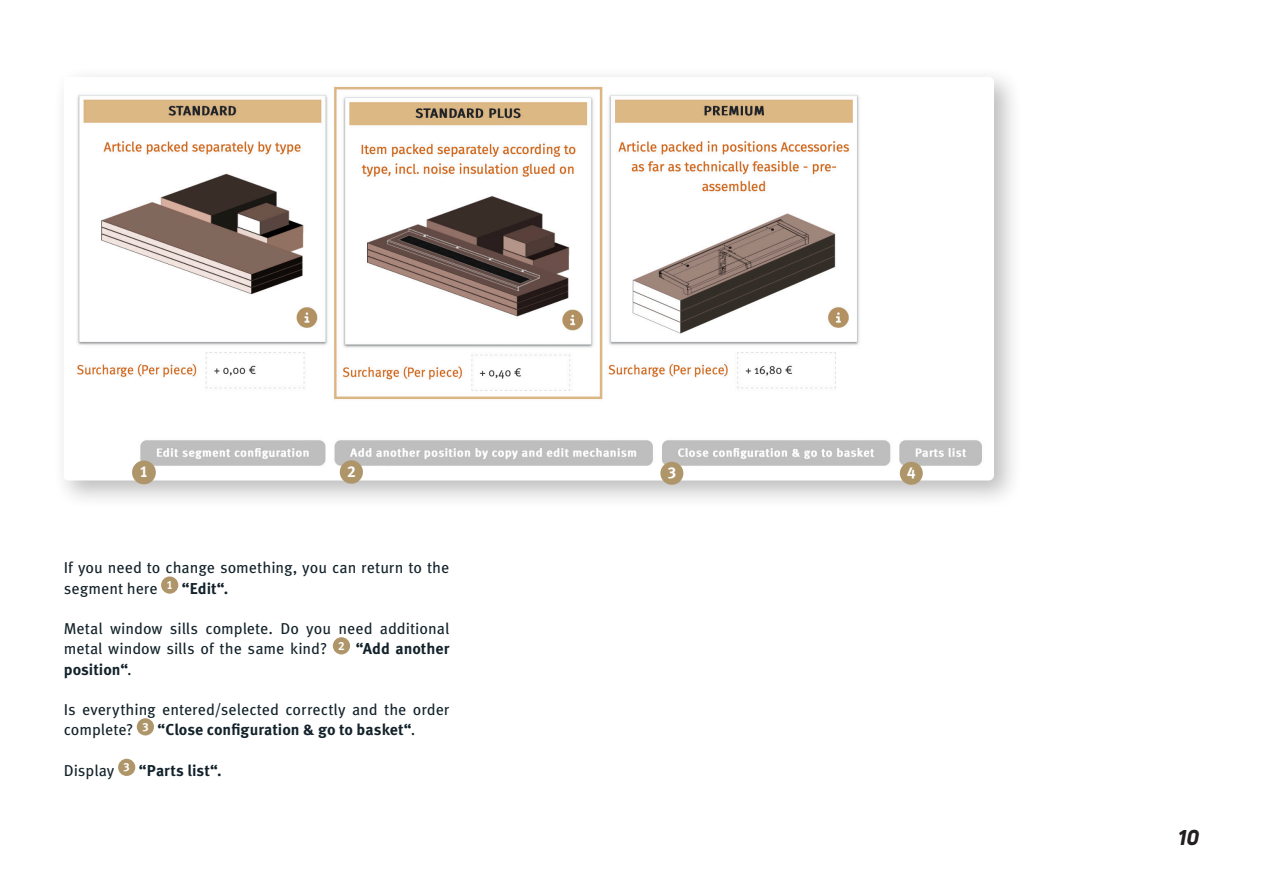
<style>
.page{position:relative;width:1263px;height:893px;background:#fff}
.page>*{position:absolute;margin:0;border:0;box-sizing:border-box;transform-origin:0 0}
.t1{font:italic 800 21px "Uni Neue";color:#231f20}
.t2{font:15.75px/20.2px "Meta Pro";color:#13222a}
.t3{font:700 15.75px "Meta Pro";color:#13222a}
.t4{font:700 15.75px "Meta Pro";color:#fff}
.t5{font:700 11.85px "Meta Pro";color:#fff}
.s1{font-weight:400}
</style>
<div class="page">
<div style="left:53px;top:66px;width:970px;height:443px;background:#231f20;opacity:.3"></div>
<img style="left:64px;top:77px;width:930px;height:403px">
<div style="left:132px;top:460px;width:24px;height:24px;background:#af966a;border-radius:50%"></div>
<div style="left:161px;top:576px;width:17px;height:18px;background:#af966a;border-radius:50%"></div>
<div style="left:333px;top:637px;width:17px;height:17px;background:#af966a;border-radius:50%"></div>
<div style="left:137px;top:718px;width:17px;height:17px;background:#af966a;border-radius:50%"></div>
<div style="left:118px;top:759px;width:17px;height:17px;background:#af966a;border-radius:50%"></div>
<div style="left:340px;top:460px;width:23px;height:24px;background:#af966a;border-radius:50%"></div>
<div style="left:660px;top:462px;width:23px;height:23px;background:#af966a;border-radius:50%"></div>
<div style="left:900px;top:462px;width:23px;height:23px;background:#af966a;border-radius:50%"></div>
<p class="t4" style="left:139px;top:459px;width:10px">1</p>
<p class="t4" style="left:347px;top:459px;width:10px">2</p>
<p class="t4" style="left:667px;top:460px;width:10px">3</p>
<p class="t4" style="left:907px;top:460px;width:10px">4</p>
<p class="t2" style="left:64px;top:557px;width:387px">If you need to change something, you can return to the segment here</p>
<p class="t5" style="left:166px;top:575px;width:8px">1</p>
<p class="t3" style="left:182px;top:576px;width:48px">“Edit“.</p>
<p class="t2" style="left:64px;top:618px;width:387px">Metal window sills complete. Do you need additional metal window sills of the same kind?</p>
<p class="t5" style="left:338px;top:636px;width:8px">2</p>
<p class="t3" style="left:356px;top:637px;width:95px">“Add another</p>
<p class="t3" style="left:64px;top:657px;width:70px">position“<span class="s1">.</span></p>
<p class="t2" style="left:64px;top:699px;width:387px">Is everything entered/selected correctly and the order complete?</p>
<p class="t5" style="left:142px;top:717px;width:8px">3</p>
<p class="t3" style="left:158px;top:718px;width:259px">“Close configuration &amp; go to basket“<span class="s1">.</span></p>
<p class="t2" style="left:64px;top:759px;width:52px">Display</p>
<p class="t5" style="left:123px;top:758px;width:8px">3</p>
<p class="t3" style="left:139px;top:758px;width:84px">“Parts list“.</p>
<h1 class="t1" style="left:1178px;top:823px;width:22px">10</h1>
</div>
